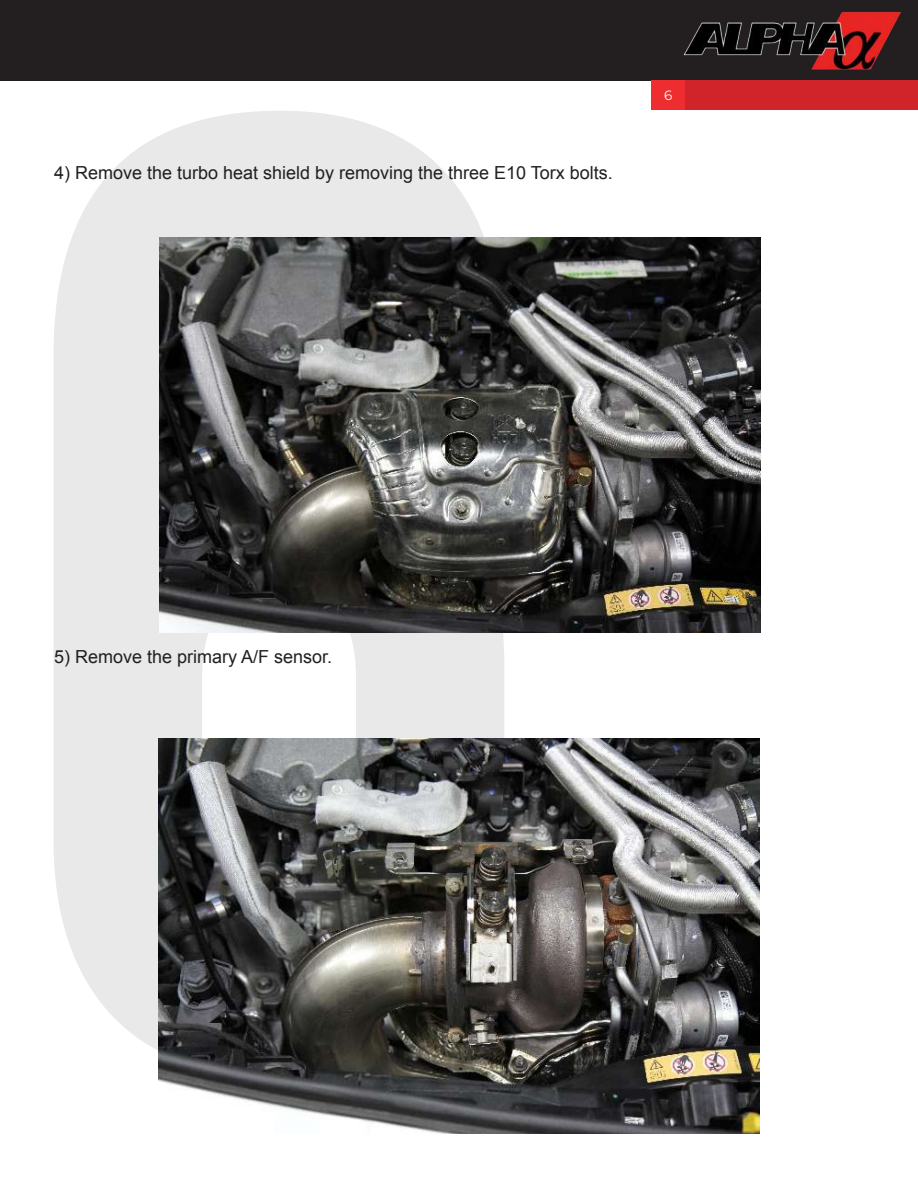
<style>
.page{position:relative;width:918px;height:1188px;background:#fff}
.page>*{position:absolute;margin:0;border:0;box-sizing:border-box;transform-origin:0 0}
.t1{font:700 1350px "Bebas Neue";color:#231f20}
.t2{font:18px "Arial";color:#231f20}
.t3{font:13.5px "Montserrat";color:#fff}
</style>
<div class="page">
<div style="left:0;top:0;width:918px;height:80px;background:#231f20"></div>
<div style="left:652px;top:80px;width:266px;height:30px;background:#d1232a"></div>
<div style="left:651px;top:80px;width:34px;height:30px;background:#ee2d30"></div>
<img style="left:683px;top:11px;width:219px;height:59px">
<img style="left:160px;top:238px;width:600px;height:395px">
<img style="left:159px;top:739px;width:600px;height:395px">
<h1 class="t1" style="left:9px;top:-140px;width:536px">6</h1>
<p class="t2" style="left:54px;top:161px;width:560px">4) Remove the turbo heat shield by removing the three E10 Torx bolts.</p>
<p class="t2" style="left:54px;top:645px;width:280px">5) Remove the primary A/F sensor.</p>
<p class="t3" style="left:664px;top:86px;width:10px">6</p>
</div>
